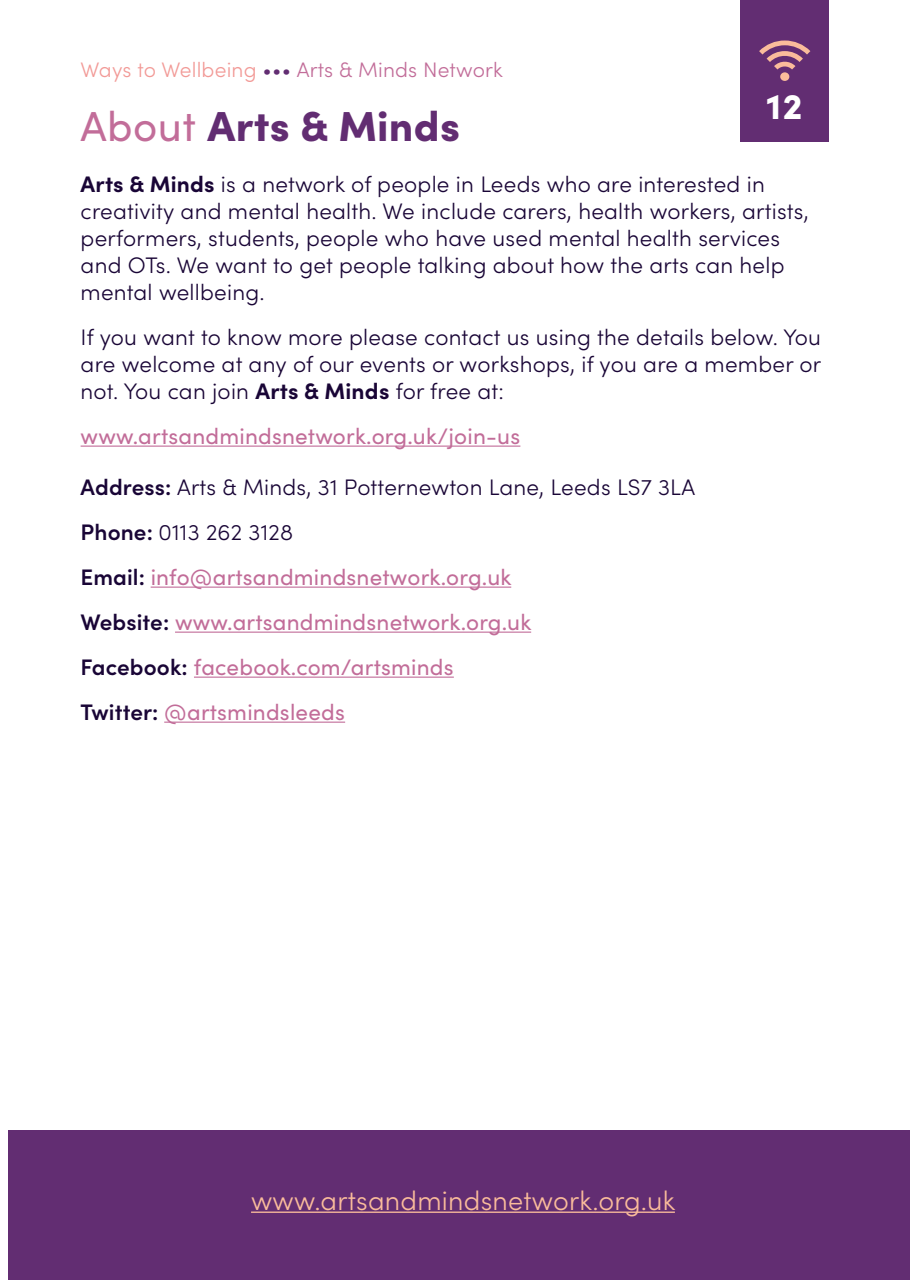
<style>
.page{position:relative;width:910px;height:1280px;background:#fff}
.page>*{position:absolute;margin:0;border:0;box-sizing:border-box;transform-origin:0 0}
.t1{font:900 42px "Sofia Pro";letter-spacing:.01em;color:#622d72}
.t2{font:900 36px "Sofia Pro";color:#fff}
.t3{font:300 27px "Sofia Pro";letter-spacing:.01em;color:#fabc9b}
.t4{font:300 22.5px/27px "Sofia Pro";letter-spacing:.01em;color:#190536}
.t5{font:22.5px/45px "Sofia Pro";letter-spacing:.01em;color:#c26d99}
.t6{font:300 21px "Sofia Pro";letter-spacing:.01em;color:#c26d99}
.s1{color:#f29a97}
.s2{color:#622d72}
.s3{font-weight:400;color:#c26d99}
.s4{font-weight:700}
.s5{font-weight:600;color:#190536}
.s6{font-weight:300;color:#190536}
</style>
<div class="page">
<div style="left:740px;top:0;width:89px;height:141px;background:#622d72"></div>
<div style="left:780px;top:72px;width:9px;height:9px;background:#fabc9b;border-radius:50%"></div>
<svg style="left:759px;top:41px;width:51px;height:28px"></svg>
<hr style="left:81px;top:446px;width:439px;height:1px;background:#c26d99">
<hr style="left:151px;top:587px;width:360px;height:1px;background:#c26d99">
<hr style="left:175px;top:632px;width:356px;height:1px;background:#c26d99">
<hr style="left:194px;top:677px;width:260px;height:1px;background:#c26d99">
<hr style="left:164px;top:722px;width:181px;height:1px;background:#c26d99">
<div style="left:8px;top:1131px;width:902px;height:149px;background:#622d72"></div>
<hr style="left:251px;top:1211px;width:424px;height:2px;background:#fabc9b">
<p class="t6" style="left:81px;top:54px;width:424px"><span class="s1">Ways to Wellbeing</span> <span class="s2">•••</span> Arts &amp; Minds Network</p>
<h1 class="t1" style="left:81px;top:94px;width:381px"><span class="s3">About</span> Arts &amp; Minds</h1>
<p class="t4" style="left:81px;top:169px;width:730px"><span class="s4">Arts &amp; Minds</span> is a network of people in Leeds who are interested in creativity and mental health. We include carers, health workers, artists, performers, students, people who have used mental health services and OTs. We want to get people talking about how the arts can help mental wellbeing.</p>
<p class="t4" style="left:81px;top:322px;width:742px;text-align:justify">If you want to know more please contact us using the details below. You are welcome at any of our events or workshops, if you are a member or not. You can join <span class="s4">Arts &amp; Minds</span> for free at:</p>
<p class="t5" style="left:81px;top:412px;width:441px">www.artsandmindsnetwork.org.uk/join-us</p>
<p class="t5" style="left:81px;top:463px;width:616px"><span class="s5">Address:</span> <span class="s6">Arts &amp; Minds, 31 Potternewton Lane, Leeds LS7 3LA </span><span class="s5">Phone:</span> <span class="s6">0113 262 3128<br></span><span class="s5">Email:</span> info@artsandmindsnetwork.org.uk<br><span class="s5">Website:</span> www.artsandmindsnetwork.org.uk<br><span class="s5">Facebook:</span> facebook.com/artsminds<br><span class="s5">Twitter:</span> @artsmindsleeds</p>
<h2 class="t2" style="left:766px;top:78px;width:38px">12</h2>
<p class="t3" style="left:251px;top:1180px;width:426px">www.artsandmindsnetwork.org.uk</p>
</div>
